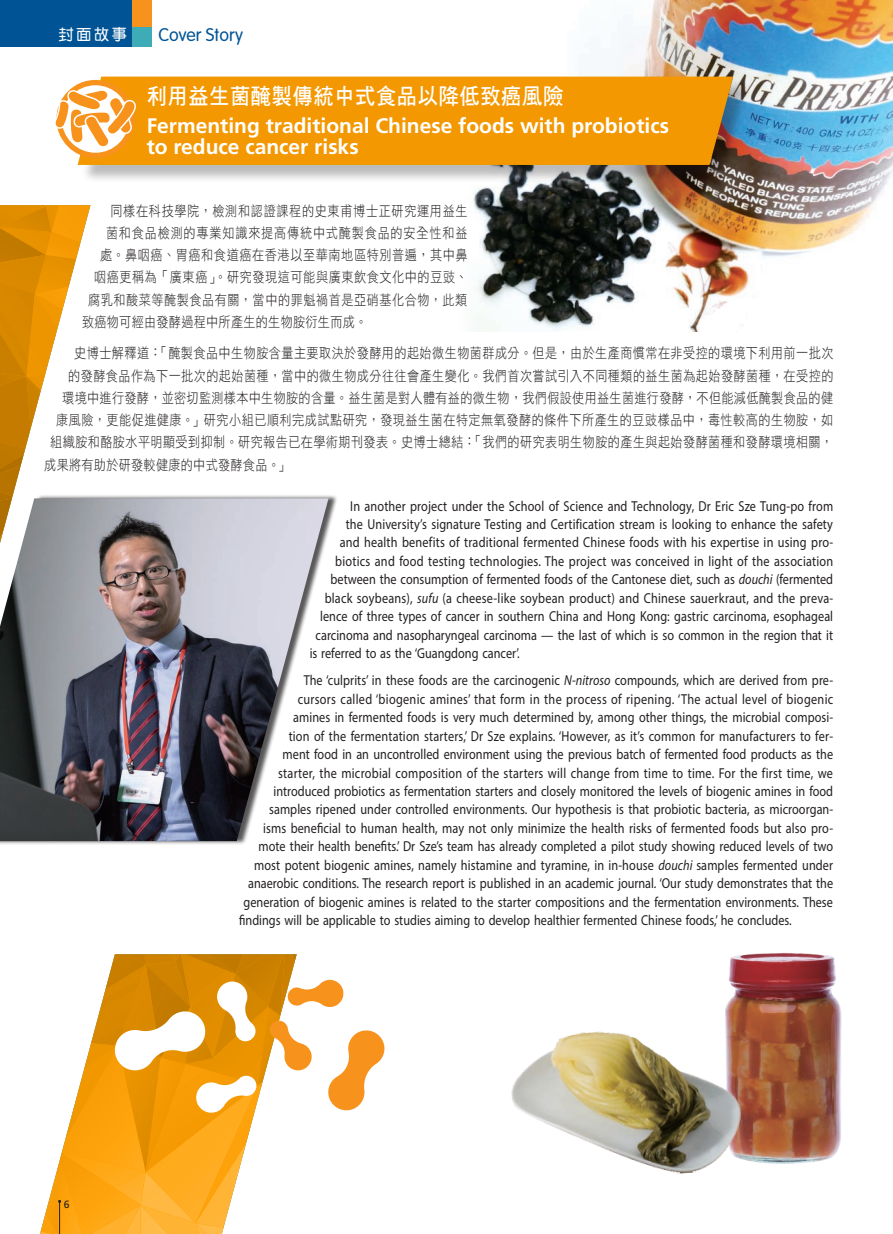
<style>
.page{position:relative;width:893px;height:1234px;background:#fff}
.page>*{position:absolute;margin:0;border:0;box-sizing:border-box;transform-origin:0 0}
.t1{font:22.5px "DF Hei HK W7";letter-spacing:.03em;color:#fff;scale:.9 1}
.t2{font:700 21px/21px "Frutiger LT Std";color:#fff}
.t3{font:300 18px "VAG Rounded Std";color:#005495}
.t4{font:15.75px "DF Yuan HK W7";color:#fff;scale:.95 1}
.t5{font:14.4px "Myriad Pro";letter-spacing:.005em;color:#231f20;scale:.85 1}
.t6{font:14.4px "Myriad Pro";letter-spacing:.025em;color:#231f20;scale:.85 1}
.t7{font:14.25px "DF Hei HK W3";letter-spacing:.035em;color:#231f20;scale:.85 1}
.t8{font:14.25px "DF Hei HK W3";letter-spacing:.055em;color:#231f20;scale:.85 1}
.t9{font:14.25px "DF Hei HK W3";letter-spacing:.07em;color:#231f20;scale:.85 1}
.t10{font:10.5px "Frutiger LT Std";color:#231f20}
.s1{font-style:italic}
</style>
<div class="page">
<img style="left:457px;top:0;width:436px;height:331px">
<img style="left:0;top:495px;width:337px;height:349px">
<img style="left:725px;top:952px;width:116px;height:210px">
<img style="left:511px;top:1023px;width:233px;height:151px">
<div style="left:81px;top:79px;width:670px;height:105px;background:#231f20;opacity:.3"></div>
<div style="left:78px;top:77px;width:655px;height:88px;background:#f39800"></div>
<div style="left:56px;top:80px;width:79px;height:78px;background:#f7931d;border-radius:50%"></div>
<div style="left:62px;top:85px;width:67px;height:68px;background:#fff;border-radius:50%"></div>
<svg style="left:55px;top:89px;width:81px;height:59px"></svg>
<svg style="left:0;top:205px;width:90px;height:373px"></svg>
<svg style="left:40px;top:954px;width:345px;height:279px"></svg>
<div style="left:0;top:0;width:140px;height:47px;background:#005495"></div>
<div style="left:133px;top:0;width:19px;height:47px;background:#f7931d"></div>
<div style="left:133px;top:28px;width:19px;height:19px;background:#3eacb7"></div>
<p class="t4" style="left:59px;top:26px;width:73px">封面故事</p>
<p class="t3" style="left:158px;top:25px;width:86px">Cover Story</p>
<h1 class="t1" style="left:147px;top:84px;width:464px">利用益生菌醃製傳統中式食品以降低致癌風險</h1>
<h2 class="t2" style="left:147px;top:115px;width:524px">Fermenting traditional Chinese foods with probiotics to reduce cancer risks</h2>
<p class="t8" style="left:111px;top:203px;width:422px">同樣在科技學院，檢測和認證課程的史東甫博士正研究運用益生</p>
<p class="t9" style="left:106px;top:225px;width:427px">菌和食品檢測的專業知識來提高傳統中式醃製食品的安全性和益</p>
<p class="t7" style="left:100px;top:247px;width:434px">處。鼻咽癌、胃癌和食道癌在香港以至華南地區特別普遍，其中鼻</p>
<p class="t7" style="left:94px;top:269px;width:441px">咽癌更稱為「廣東癌」。研究發現這可能與廣東飲食文化中的豆豉、</p>
<p class="t7" style="left:88px;top:291px;width:448px">腐乳和酸菜等醃製食品有關，當中的罪魁禍首是亞硝基化合物，此類</p>
<p class="t7" style="left:82px;top:314px;width:337px">致癌物可經由發酵過程中所產生的生物胺衍生而成。</p>
<p class="t7" style="left:74px;top:345px;width:895px">史博士解釋道：「醃製食品中生物胺含量主要取決於發酵用的起始微生物菌群成分。但是，由於生產商慣常在非受控的環境下利用前一批次</p>
<p class="t7" style="left:68px;top:368px;width:902px">的發酵食品作為下一批次的起始菌種，當中的微生物成分往往會產生變化。我們首次嘗試引入不同種類的益生菌為起始發酵菌種，在受控的</p>
<p class="t7" style="left:62px;top:390px;width:908px">環境中進行發酵，並密切監測樣本中生物胺的含量。益生菌是對人體有益的微生物，我們假設使用益生菌進行發酵，不但能減低醃製食品的健</p>
<p class="t7" style="left:56px;top:412px;width:916px">康風險，更能促進健康。」研究小組已順利完成試點研究，發現益生菌在特定無氧發酵的條件下所產生的豆豉樣品中，毒性較高的生物胺，如</p>
<p class="t7" style="left:50px;top:434px;width:922px">組織胺和酪胺水平明顯受到抑制。研究報告已在學術期刊發表。史博士總結：「我們的研究表明生物胺的產生與起始發酵菌種和發酵環境相關，</p>
<p class="t7" style="left:44px;top:456px;width:290px">成果將有助於研發較健康的中式發酵食品。」</p>
<p class="t10" style="left:64px;top:1197px;width:7px">6</p>
<p class="t5" style="left:350px;top:496px;width:570px">In another project under the School of Science and Technology, Dr Eric Sze Tung-po from</p>
<p class="t5" style="left:346px;top:515px;width:575px">the University’s signature Testing and Certification stream is looking to enhance the safety</p>
<p class="t5" style="left:340px;top:533px;width:582px">and health benefits of traditional fermented Chinese foods with his expertise in using pro-</p>
<p class="t5" style="left:335px;top:552px;width:588px">biotics and food testing technologies. The project was conceived in light of the association</p>
<p class="t5" style="left:331px;top:570px;width:593px">between the consumption of fermented foods of the Cantonese diet, such as <span class="s1">douchi</span> (fermented</p>
<p class="t5" style="left:325px;top:589px;width:600px">black soybeans), <span class="s1">sufu</span> (a cheese-like soybean product) and Chinese sauerkraut, and the preva-</p>
<p class="t5" style="left:320px;top:607px;width:605px">lence of three types of cancer in southern China and Hong Kong: gastric carcinoma, esophageal</p>
<p class="t5" style="left:316px;top:626px;width:610px">carcinoma and nasopharyngeal carcinoma — the last of which is so common in the region that it</p>
<p class="t5" style="left:310px;top:644px;width:249px">is referred to as the ‘Guangdong cancer’.</p>
<p class="t5" style="left:304px;top:671px;width:624px">The ‘culprits’ in these foods are the carcinogenic <span class="s1">N-nitroso</span> compounds, which are derived from pre-</p>
<p class="t6" style="left:298px;top:689px;width:632px">cursors called ‘biogenic amines’ that form in the process of ripening. ‘The actual level of biogenic</p>
<p class="t5" style="left:293px;top:708px;width:637px">amines in fermented foods is very much determined by, among other things, the microbial composi-</p>
<p class="t5" style="left:289px;top:726px;width:642px">tion of the fermentation starters,’ Dr Sze explains. ‘However, as it’s common for manufacturers to fer-</p>
<p class="t5" style="left:283px;top:745px;width:649px">ment food in an uncontrolled environment using the previous batch of fermented food products as the</p>
<p class="t5" style="left:278px;top:763px;width:654px">starter, the microbial composition of the starters will change from time to time. For the first time, we</p>
<p class="t5" style="left:274px;top:782px;width:660px">introduced probiotics as fermentation starters and closely monitored the levels of biogenic amines in food</p>
<p class="t5" style="left:269px;top:800px;width:665px">samples ripened under controlled environments. Our hypothesis is that probiotic bacteria, as microorgan-</p>
<p class="t5" style="left:263px;top:819px;width:672px">isms beneficial to human health, may not only minimize the health risks of fermented foods but also pro-</p>
<p class="t5" style="left:259px;top:837px;width:677px">mote their health benefits.’ Dr Sze’s team has already completed a pilot study showing reduced levels of two</p>
<p class="t5" style="left:254px;top:856px;width:683px">most potent biogenic amines, namely histamine and tyramine, in in-house <span class="s1">douchi</span> samples fermented under</p>
<p class="t5" style="left:248px;top:874px;width:690px">anaerobic conditions. The research report is published in an academic journal. ‘Our study demonstrates that the</p>
<p class="t5" style="left:244px;top:892px;width:695px">generation of biogenic amines is related to the starter compositions and the fermentation environments. These</p>
<p class="t5" style="left:239px;top:911px;width:652px">findings will be applicable to studies aiming to develop healthier fermented Chinese foods,’ he concludes.</p>
</div>
